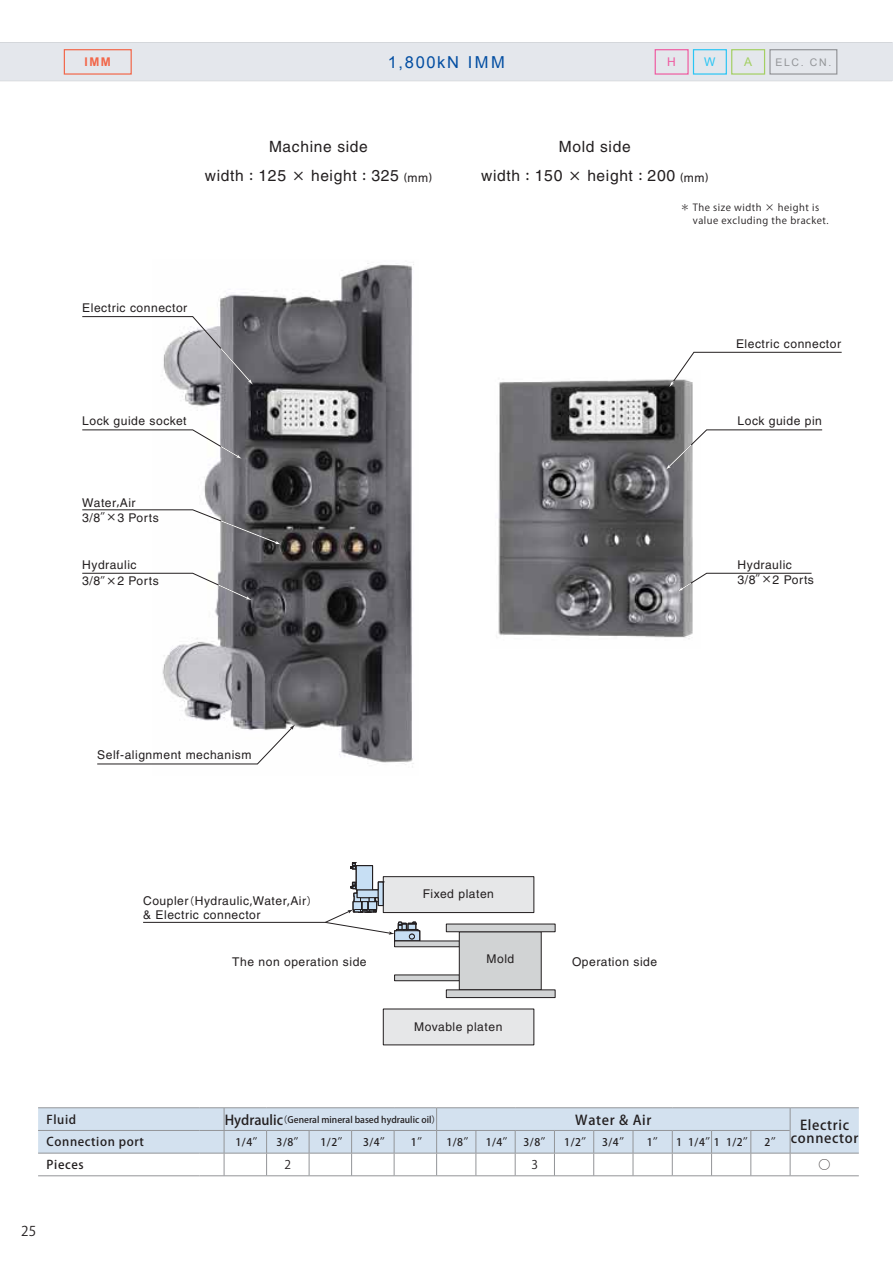
<style>
.page{position:relative;width:893px;height:1263px;background:#fff}
.page>*{position:absolute;margin:0;border:0;box-sizing:border-box;transform-origin:0 0}
.t1{font:16.5px "Arial";letter-spacing:.1em;color:#034ea2}
.t2{font:15.45px/29px "Helvetica";letter-spacing:.045em;color:#231f20;text-align:center}
.t3{font:13.5px "Koz Go Pro Medium 90 msp RKSJ H";letter-spacing:.05em;color:#231f20}
.t4{font:13.5px "Koz Go Pro Regular 90 msp RKSJ H";color:#231f20}
.t5{font:12px/15px "Helvetica";letter-spacing:.045em;color:#231f20}
.t6{font:12px "Koz Go Pro Medium 90 msp RKSJ H";letter-spacing:.05em;color:#231f20}
.t7{font:700 12px "Arial";color:#f26649}
.t8{font:12px "Koz Go Pro Regular 90 msp RKSJ H";color:#231f20}
.t9{font:12px "Arial";color:#ef5ba1}
.t10{font:12px "Arial";color:#2ac5f4}
.t11{font:12px "Arial";color:#a3cf62}
.t12{font:10.5px "Koz Go Pro Medium 90 msp RKSJ H";color:#231f20}
.t13{font:10.5px "Arial";color:#939598}
.t14{font:9.75px/13.5px "Koz Go Pro Regular 90 msp RKSJ H";letter-spacing:.05em;color:#231f20}
.t15{font:9px "Koz Go Pro Medium 90 msp RKSJ H";color:#231f20}
.s1{font-family:"Koz Go Pro Medium 90 msp RKSJ H";font-size:13.5px}
.s2{font-size:15.75px}
.s3{font-family:"Koz Go Pro Medium 90 msp RKSJ H";font-size:10.5px}
.s4{font-size:12px}
.s5{font-size:12.3px}
.s6{font-size:13.5px}
</style>
<div class="page">
<div style="left:383px;top:877px;width:151px;height:36px;background:#e6e7e8"></div>
<div style="left:383px;top:876px;width:151px;height:37px;border:1px solid #231f20"></div>
<div style="left:383px;top:1009px;width:151px;height:36px;background:#e6e7e8"></div>
<div style="left:395px;top:975px;width:64px;height:6px;background:#d1d3d4"></div>
<div style="left:394px;top:975px;width:66px;height:6px;border:1px solid #231f20"></div>
<div style="left:395px;top:941px;width:64px;height:6px;background:#d1d3d4"></div>
<div style="left:394px;top:941px;width:66px;height:6px;border:1px solid #231f20"></div>
<div style="left:459px;top:932px;width:82px;height:58px;background:#d1d3d4"></div>
<div style="left:459px;top:932px;width:82px;height:58px;border:1px solid #231f20"></div>
<div style="left:446px;top:924px;width:109px;height:8px;background:#d1d3d4"></div>
<div style="left:446px;top:924px;width:109px;height:8px;border:1px solid #231f20"></div>
<div style="left:446px;top:990px;width:109px;height:8px;background:#d1d3d4"></div>
<div style="left:446px;top:990px;width:109px;height:8px;border:1px solid #231f20"></div>
<img style="left:153px;top:263px;width:261px;height:504px">
<img style="left:498px;top:379px;width:195px;height:260px">
<svg style="left:143px;top:862px;width:277px;height:79px"></svg>
<svg style="left:97px;top:725px;width:198px;height:39px"></svg>
<svg style="left:82px;top:573px;width:169px;height:27px"></svg>
<svg style="left:82px;top:316px;width:171px;height:69px"></svg>
<svg style="left:82px;top:509px;width:199px;height:35px"></svg>
<svg style="left:82px;top:430px;width:160px;height:29px"></svg>
<svg style="left:678px;top:573px;width:134px;height:19px"></svg>
<svg style="left:669px;top:352px;width:173px;height:35px"></svg>
<svg style="left:666px;top:430px;width:156px;height:40px"></svg>
<div style="left:0;top:42px;width:892px;height:39px;background:#e4e7ec"></div>
<svg style="left:0;top:81px;width:892px;height:1px"></svg>
<div style="left:655px;top:49px;width:34px;height:26px;border:1px solid #ef5ba1"></div>
<div style="left:693px;top:49px;width:34px;height:26px;border:1px solid #2ac5f4"></div>
<div style="left:731px;top:49px;width:34px;height:26px;border:1px solid #a3cf62"></div>
<div style="left:64px;top:49px;width:68px;height:26px;border:1px solid #f26649"></div>
<div style="left:769px;top:49px;width:68px;height:26px;border:1px solid #939598"></div>
<hr style="left:309px;top:1176px;width:85px;height:1px;background:#939598">
<hr style="left:394px;top:1176px;width:43px;height:1px;background:#939598">
<hr style="left:476px;top:1176px;width:39px;height:1px;background:#939598">
<hr style="left:515px;top:1176px;width:118px;height:1px;background:#939598">
<hr style="left:633px;top:1176px;width:39px;height:1px;background:#939598">
<hr style="left:672px;top:1176px;width:118px;height:1px;background:#939598">
<hr style="left:790px;top:1176px;width:69px;height:1px;background:#939598">
<hr style="left:38px;top:1107px;width:162px;height:1px;background:#939598">
<hr style="left:200px;top:1107px;width:67px;height:1px;background:#939598">
<hr style="left:267px;top:1107px;width:127px;height:1px;background:#939598">
<hr style="left:394px;top:1107px;width:43px;height:1px;background:#939598">
<hr style="left:437px;top:1107px;width:78px;height:1px;background:#939598">
<hr style="left:515px;top:1107px;width:118px;height:1px;background:#939598">
<hr style="left:633px;top:1107px;width:39px;height:1px;background:#939598">
<hr style="left:672px;top:1107px;width:118px;height:1px;background:#939598">
<hr style="left:790px;top:1107px;width:69px;height:1px;background:#939598">
<svg style="left:38px;top:1108px;width:821px;height:68px"></svg>
<hr style="left:437px;top:1153px;width:39px;height:1px;background:#939598">
<hr style="left:38px;top:1176px;width:162px;height:1px;background:#939598">
<hr style="left:200px;top:1176px;width:67px;height:1px;background:#939598">
<hr style="left:267px;top:1176px;width:42px;height:1px;background:#939598">
<hr style="left:437px;top:1176px;width:39px;height:1px;background:#939598">
<p class="t7" style="left:85px;top:55px;width:28px">IMM</p>
<h1 class="t1" style="left:388px;top:53px;width:119px">1,800kN IMM</h1>
<p class="t9" style="left:667px;top:56px;width:10px">H</p>
<p class="t10" style="left:704px;top:56px;width:13px">W</p>
<p class="t11" style="left:744px;top:56px;width:10px">A</p>
<p class="t13" style="left:775px;top:56px;width:57px">ELC. CN.</p>
<p class="t2" style="left:205px;top:134px;width:229px">Machine side<br>width <span class="s1">:</span> <span class="s2">125</span> <span class="s1">×</span> height <span class="s1">:</span> <span class="s2">325</span> <span class="s3">(</span><span class="s4">mm</span><span class="s3">)</span></p>
<p class="t5" style="left:82px;top:301px;width:107px">Electric connector</p>
<p class="t5" style="left:82px;top:415px;width:106px">Lock guide socket</p>
<p class="t5" style="left:82px;top:496px;width:78px">Water<span class="s3">,</span>Air<br><span class="s5">3</span>/<span class="s5">8</span><span class="s3">″×</span><span class="s5">3</span> Ports</p>
<p class="t5" style="left:82px;top:557px;width:78px;line-height:16.5px">Hydraulic<br><span class="s5">3</span>/<span class="s5">8</span><span class="s3">″×</span><span class="s5">2</span> Ports</p>
<p class="t2" style="left:559px;top:134px;width:73px">Mold side</p>
<p class="t2" style="left:481px;top:163px;width:229px">width <span class="s1">:</span> <span class="s2">150</span> <span class="s1">×</span> height <span class="s1">:</span> <span class="s2">200</span> <span class="s3">(</span><span class="s4">mm</span><span class="s3">)</span></p>
<p class="t14" style="left:693px;top:202px;width:137px;text-indent:-13px">＊ The size width × height is value excluding the bracket.</p>
<p class="t5" style="left:736px;top:337px;width:107px">Electric connector</p>
<p class="t5" style="left:737px;top:415px;width:86px">Lock guide pin</p>
<p class="t5" style="left:737px;top:558px;width:78px">Hydraulic<br><span class="s5">3</span>/<span class="s5">8</span><span class="s3">″×</span><span class="s5">2</span> Ports</p>
<p class="t5" style="left:97px;top:749px;width:156px">Self-alignment mechanism</p>
<p class="t5" style="left:143px;top:895px;width:176px;line-height:13.5px">Coupler<span class="s3">（</span>Hydraulic<span class="s3">,</span>Water<span class="s3">,</span>Air<span class="s3">）</span>&amp; Electric connector</p>
<p class="t5" style="left:423px;top:887px;width:73px">Fixed platen</p>
<p class="t5" style="left:487px;top:952px;width:29px">Mold</p>
<p class="t5" style="left:232px;top:955px;width:136px">The non operation side</p>
<p class="t5" style="left:572px;top:955px;width:87px">Operation side</p>
<p class="t5" style="left:414px;top:1021px;width:90px">Movable platen</p>
<p class="t6" style="left:47px;top:1115px;width:31px">Fluid</p>
<p class="t15" style="left:225px;top:1117px;width:217px"><span class="s6">Hydraulic</span>（General mineral based hydraulic oil）</p>
<p class="t3" style="left:575px;top:1115px;width:78px">Water &amp; Air</p>
<p class="t3" style="left:800px;top:1119px;width:51px">Electric</p>
<p class="t6" style="left:47px;top:1137px;width:99px">Connection port</p>
<p class="t3" style="left:791px;top:1133px;width:69px">connector</p>
<p class="t12" style="left:235px;top:1138px;width:29px">1/4″</p>
<p class="t12" style="left:277px;top:1138px;width:29px">3/8″</p>
<p class="t12" style="left:320px;top:1138px;width:29px">1/2″</p>
<p class="t12" style="left:363px;top:1138px;width:29px">3/4″</p>
<p class="t12" style="left:411px;top:1138px;width:18px">1″</p>
<p class="t12" style="left:446px;top:1138px;width:185px">1/8″ 1/4″ 3/8″ 1/2″ 3/4″</p>
<p class="t12" style="left:647px;top:1138px;width:136px">1″ 1 1/4″1 1/2″ 2″</p>
<p class="t6" style="left:47px;top:1160px;width:39px">Pieces</p>
<p class="t8" style="left:284px;top:1160px;width:8px">2</p>
<p class="t8" style="left:531px;top:1160px;width:8px">3</p>
<p class="t8" style="left:818px;top:1160px;width:13px">○</p>
<p class="t4" style="left:21px;top:1226px;width:16px">25</p>
</div>
